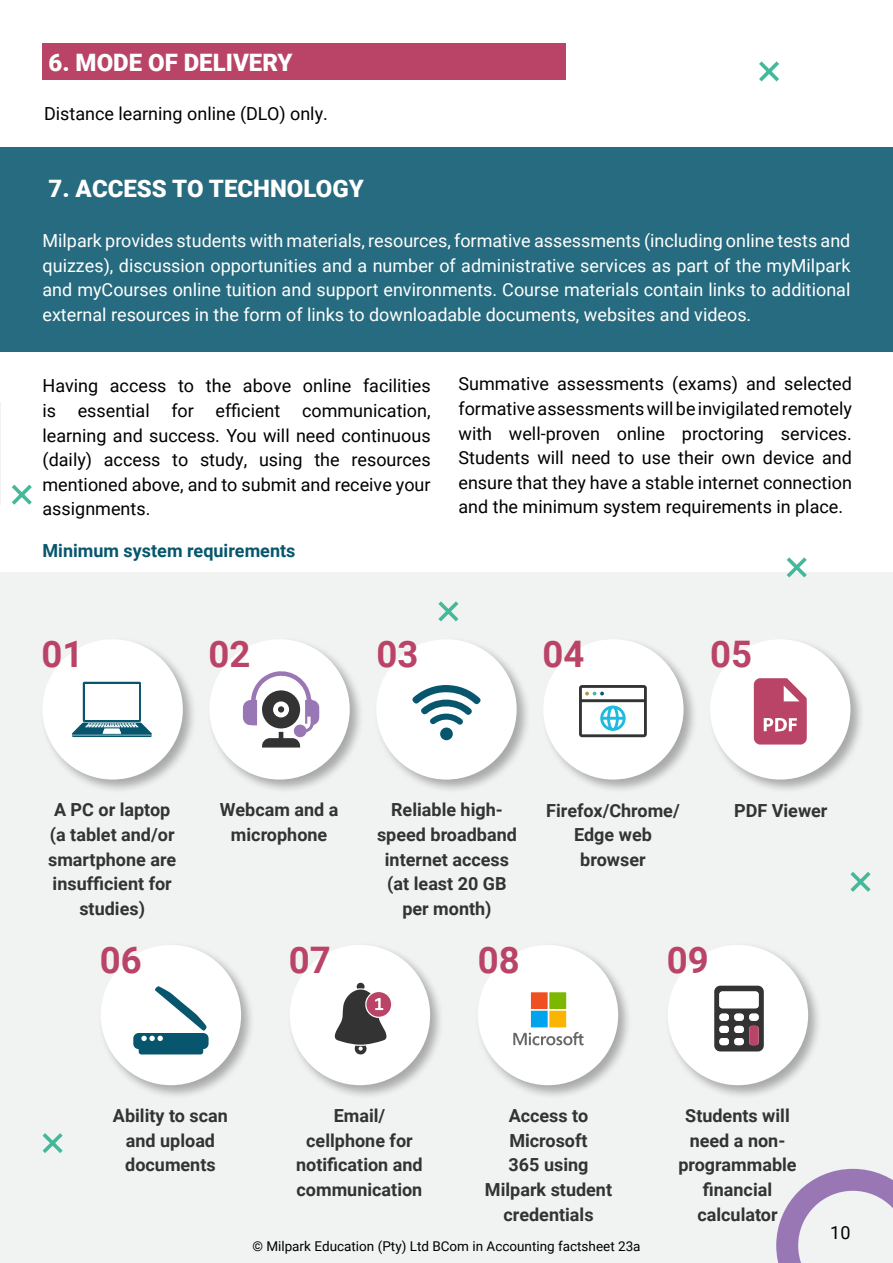
<style>
.page{position:relative;width:893px;height:1263px;background:#fff}
.page>*{position:absolute;margin:0;border:0;box-sizing:border-box;transform-origin:0 0}
.t1{font:700 36.6px "Roboto";color:#ba4468}
.t2{font:900 24px "Roboto";color:#fff}
.t3{font:18px/24.6px "Roboto";color:#000;text-align:justify}
.t4{font:700 18px/24.6px "Roboto";color:#333;text-align:center}
.t5{font:18px/24.6px "Roboto";color:#fff;text-align:justify}
.t6{font:700 18px "Roboto";color:#07566d}
.t7{font:13.5px "Roboto";color:#000}
</style>
<div class="page">
<div style="left:0;top:572px;width:893px;height:691px;background:#f1f2f2"></div>
<svg style="left:776px;top:1169px;width:117px;height:94px"></svg>
<hr style="left:0;top:402px;width:1px;height:103px;background:#e8e9ea">
<div style="left:43px;top:43px;width:523px;height:36px;background:#ba4468"></div>
<div style="left:0;top:147px;width:893px;height:204px;background:#266b7f"></div>
<svg style="left:759px;top:61px;width:20px;height:21px"></svg>
<svg style="left:11px;top:484px;width:21px;height:21px"></svg>
<svg style="left:850px;top:872px;width:21px;height:20px"></svg>
<svg style="left:42px;top:1133px;width:21px;height:20px"></svg>
<svg style="left:438px;top:601px;width:21px;height:21px"></svg>
<svg style="left:786px;top:557px;width:21px;height:21px"></svg>
<div style="left:40px;top:636px;width:158px;height:158px;background:#000;opacity:.3"></div>
<div style="left:43px;top:639px;width:140px;height:140px;background:#fff;border-radius:50%"></div>
<div style="left:207px;top:636px;width:158px;height:158px;background:#000;opacity:.3"></div>
<div style="left:209px;top:639px;width:141px;height:140px;background:#fff;border-radius:50%"></div>
<div style="left:374px;top:636px;width:157px;height:158px;background:#000;opacity:.3"></div>
<div style="left:376px;top:639px;width:141px;height:140px;background:#fff;border-radius:50%"></div>
<div style="left:541px;top:636px;width:157px;height:158px;background:#000;opacity:.3"></div>
<div style="left:543px;top:639px;width:141px;height:140px;background:#fff;border-radius:50%"></div>
<div style="left:708px;top:636px;width:157px;height:158px;background:#000;opacity:.3"></div>
<div style="left:710px;top:639px;width:140px;height:140px;background:#fff;border-radius:50%"></div>
<svg style="left:72px;top:682px;width:80px;height:55px"></svg>
<div style="left:85px;top:684px;width:54px;height:36px;background:#fff"></div>
<svg style="left:243px;top:671px;width:76px;height:76px"></svg>
<div style="left:278px;top:706px;width:6px;height:7px;background:#333;border-radius:50%"></div>
<svg style="left:412px;top:685px;width:69px;height:40px"></svg>
<div style="left:440px;top:727px;width:13px;height:13px;background:#07566d;border-radius:50%"></div>
<svg style="left:579px;top:685px;width:68px;height:52px"></svg>
<svg style="left:754px;top:678px;width:53px;height:66px;background:#c56482"></svg>
<div style="left:98px;top:942px;width:158px;height:158px;background:#000;opacity:.3"></div>
<div style="left:101px;top:945px;width:140px;height:140px;background:#fff;border-radius:50%"></div>
<svg style="left:133px;top:986px;width:76px;height:68px"></svg>
<div style="left:287px;top:942px;width:158px;height:158px;background:#000;opacity:.3"></div>
<div style="left:290px;top:945px;width:140px;height:140px;background:#fff;border-radius:50%"></div>
<svg style="left:335px;top:982px;width:56px;height:73px"></svg>
<div style="left:476px;top:942px;width:157px;height:158px;background:#000;opacity:.3"></div>
<div style="left:478px;top:945px;width:140px;height:140px;background:#fff;border-radius:50%"></div>
<svg style="left:513px;top:992px;width:71px;height:54px"></svg>
<div style="left:665px;top:942px;width:158px;height:158px;background:#000;opacity:.3"></div>
<div style="left:668px;top:945px;width:140px;height:140px;background:#fff;border-radius:50%"></div>
<svg style="left:714px;top:986px;width:50px;height:65px"></svg>
<h2 class="t2" style="left:49px;top:53px;width:245px">6. MODE OF DELIVERY</h2>
<p class="t3" style="left:44px;top:100px;width:285px">Distance learning online (DLO) only.</p>
<h2 class="t2" style="left:49px;top:179px;width:317px">7. ACCESS TO TECHNOLOGY</h2>
<p class="t5" style="left:43px;top:228px;width:809px">Milpark provides students with materials, resources, formative assessments (including online tests and quizzes), discussion opportunities and a number of administrative services as part of the myMilpark and myCourses online tuition and support environments. Course materials contain links to additional external resources in the form of links to downloadable documents, websites and videos.</p>
<p class="t3" style="left:43px;top:375px;width:390px">Having access to the above online facilities is essential for efficient communication, learning and success. You will need continuous (daily) access to study, using the resources mentioned above, and to submit and receive your assignments.</p>
<p class="t3" style="left:458px;top:373px;width:395px">Summative assessments (exams) and selected formative assessments will be invigilated remotely with well-proven online proctoring services.<br>Students will need to use their own device and ensure that they have a stable internet connection and the minimum system requirements in place.</p>
<p class="t6" style="left:43px;top:543px;width:254px">Minimum system requirements</p>
<h1 class="t1" style="left:42px;top:638px;width:43px">01</h1>
<h1 class="t1" style="left:209px;top:638px;width:43px">02</h1>
<h1 class="t1" style="left:376px;top:638px;width:43px">03</h1>
<h1 class="t1" style="left:542px;top:638px;width:43px">04</h1>
<h1 class="t1" style="left:710px;top:638px;width:43px">05</h1>
<p class="t4" style="left:48px;top:799px;width:130px">A PC or laptop (a tablet and/or smartphone are insufficient for studies)</p>
<p class="t4" style="left:220px;top:799px;width:120px">Webcam and a microphone</p>
<p class="t4" style="left:377px;top:799px;width:141px">Reliable high&shy;speed broadband internet access (at least 20 GB per month)</p>
<p class="t4" style="left:546px;top:799px;width:135px">Firefox/Chrome/<br>Edge web browser</p>
<p class="t4" style="left:734px;top:799px;width:95px">PDF Viewer</p>
<h1 class="t1" style="left:100px;top:944px;width:43px">06</h1>
<h1 class="t1" style="left:289px;top:944px;width:43px">07</h1>
<h1 class="t1" style="left:478px;top:944px;width:43px">08</h1>
<h1 class="t1" style="left:667px;top:944px;width:43px">09</h1>
<p class="t4" style="left:113px;top:1105px;width:116px">Ability to scan and upload documents</p>
<p class="t4" style="left:296px;top:1105px;width:128px">Email/ cellphone for notification and communication</p>
<p class="t4" style="left:485px;top:1105px;width:129px">Access to<br>Microsoft<br>365 using<br>Milpark student credentials</p>
<p class="t7" style="left:252px;top:1240px;width:390px">© Milpark Education (Pty) Ltd BCom in Accounting factsheet 23a</p>
<p class="t4" style="left:678px;top:1105px;width:120px">Students will need a non&shy;programmable financial calculator</p>
<p class="t3" style="left:830px;top:1220px;width:22px">10</p>
</div>
